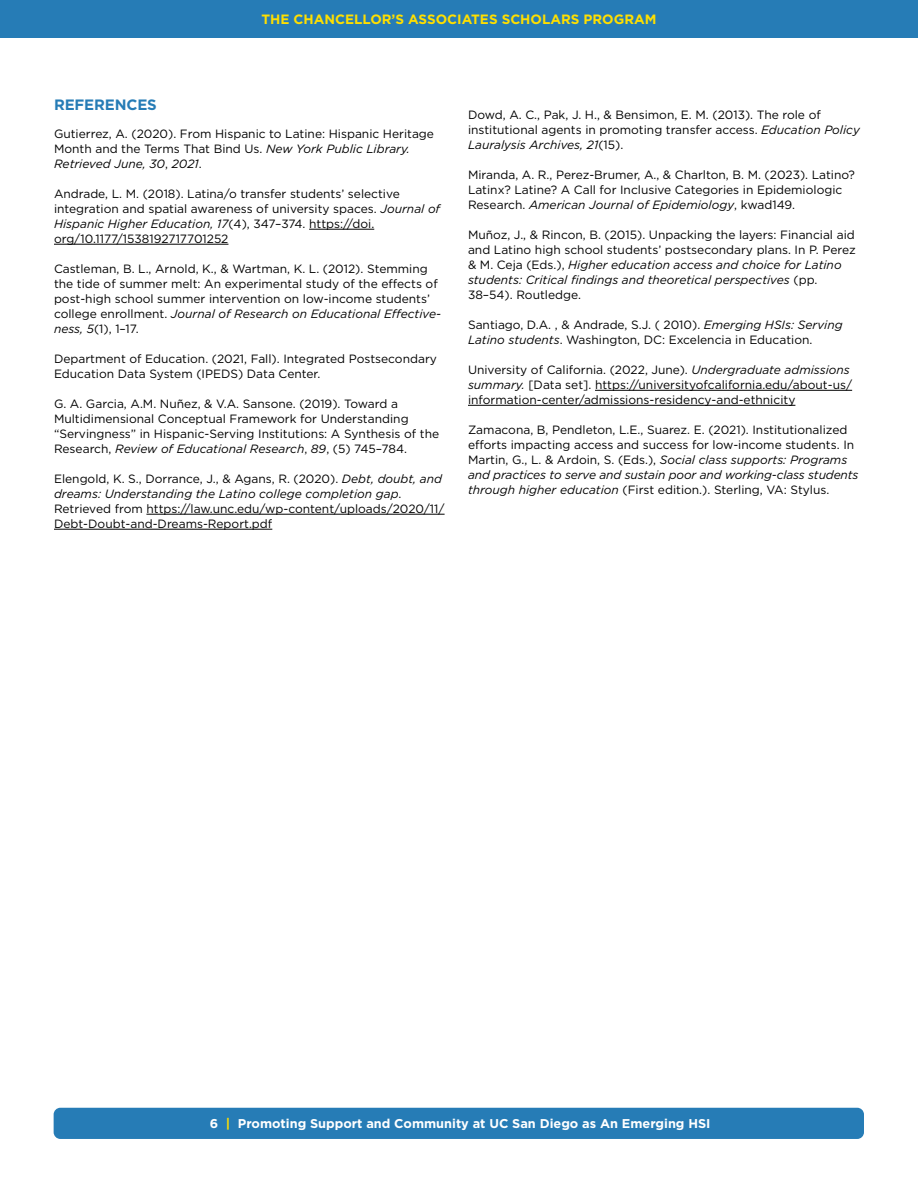
<style>
.page{position:relative;width:918px;height:1188px;background:#fff}
.page>*{position:absolute;margin:0;border:0;box-sizing:border-box;transform-origin:0 0}
.t1{font:700 15px "Gotham";letter-spacing:-.01em;color:#267cb6}
.t2{font:700 13.5px "Gotham";color:#ffdf00}
.t3{font:700 12.75px "Gotham";color:#fff}
.t4{font:12px/15px "Gotham";color:#000}
.s1{font-style:italic}
.s2{color:#ffdf00}
</style>
<div class="page">
<div style="left:54px;top:1108px;width:810px;height:31px;background:#267cb6;border-radius:7px"></div>
<div style="left:0;top:0;width:918px;height:38px;background:#267cb6"></div>
<hr style="left:309px;top:229px;width:65px;height:1px;background:#000">
<hr style="left:54px;top:244px;width:174px;height:1px;background:#000">
<hr style="left:146px;top:514px;width:299px;height:1px;background:#000">
<hr style="left:54px;top:529px;width:218px;height:1px;background:#000">
<hr style="left:595px;top:390px;width:257px;height:1px;background:#000">
<hr style="left:468px;top:405px;width:327px;height:1px;background:#000">
<p class="t2" style="left:262px;top:11px;width:396px">THE CHANCELLOR’S ASSOCIATES SCHOLARS PROGRAM</p>
<p class="t1" style="left:54px;top:94px;width:104px">REFERENCES</p>
<p class="t4" style="left:54px;top:126px;width:382px">Gutierrez, A. (2020). From Hispanic to Latine: Hispanic Heritage<br>Month and the Terms That Bind Us. <span class="s1">New York Public Library.<br>Retrieved June, 30</span>, <span class="s1">2021</span>.</p>
<p class="t4" style="left:54px;top:186px;width:388px">Andrade, L. M. (2018). Latina/o transfer students’ selective integration and spatial awareness of university spaces. <span class="s1">Journal of Hispanic Higher Education, 17</span>(4), 347–374. https://doi. org/10.1177/1538192717701252</p>
<p class="t4" style="left:54px;top:261px;width:389px">Castleman, B. L., Arnold, K., &amp; Wartman, K. L. (2012). Stemming the tide of summer melt: An experimental study of the effects of post-high school summer intervention on low-income students’ college enrollment. <span class="s1">Journal of Research on Educational Effective&shy;ness, 5</span>(1), 1–17.</p>
<p class="t4" style="left:54px;top:351px;width:384px">Department of Education. (2021, Fall). Integrated Postsecondary<br>Education Data System (IPEDS) Data Center.</p>
<p class="t4" style="left:54px;top:396px;width:387px">G. A. Garcia, A.M. Nuñez, &amp; V.A. Sansone. (2019). Toward a Multidimensional Conceptual Framework for Understanding “Servingness” in Hispanic-Serving Institutions: A Synthesis of the Research, <span class="s1">Review of Educational Research</span>, <span class="s1">89</span>, (5) 745–784.</p>
<p class="t4" style="left:54px;top:471px;width:392px">Elengold, K. S., Dorrance, J., &amp; Agans, R. (2020). <span class="s1">Debt, doubt, and dreams: Understanding the Latino college completion gap</span>.<br>Retrieved from https://law.unc.edu/wp-content/uploads/2020/11/ Debt-Doubt-and-Dreams-Report.pdf</p>
<p class="t4" style="left:468px;top:107px;width:393px">Dowd, A. C., Pak, J. H., &amp; Bensimon, E. M. (2013). The role of institutional agents in promoting transfer access. <span class="s1">Education Policy<br>Lauralysis Archives, 21</span>(15).</p>
<p class="t4" style="left:468px;top:167px;width:389px">Miranda, A. R., Perez-Brumer, A., &amp; Charlton, B. M. (2023). Latino?<br>Latinx? Latine? A Call for Inclusive Categories in Epidemiologic<br>Research. <span class="s1">American Journal of Epidemiology</span>, kwad149.</p>
<p class="t4" style="left:468px;top:227px;width:389px">Muñoz, J., &amp; Rincon, B. (2015). Unpacking the layers: Financial aid and Latino high school students’ postsecondary plans. In P. Perez &amp; M. Ceja (Eds.), <span class="s1">Higher education access and choice for Latino students: Critical findings and theoretical perspectives</span> (pp.<br>38–54). Routledge.</p>
<p class="t4" style="left:468px;top:317px;width:376px">Santiago, D.A. , &amp; Andrade, S.J. ( 2010). <span class="s1">Emerging HSIs: Serving<br>Latino students</span>. Washington, DC: Excelencia in Education.</p>
<p class="t4" style="left:468px;top:362px;width:386px">University of California. (2022, June). <span class="s1">Undergraduate admissions summary.</span> [Data set]. https://universityofcalifornia.edu/about-us/ information-center/admissions-residency-and-ethnicity</p>
<p class="t4" style="left:468px;top:422px;width:392px">Zamacona, B, Pendleton, L.E., Suarez. E. (2021). Institutionalized efforts impacting access and success for low-income students. In Martin, G., L. &amp; Ardoin, S. (Eds.), <span class="s1">Social class supports: Programs and practices to serve and sustain poor and working-class students through higher education</span> (First edition.). Sterling, VA: Stylus.</p>
<p class="t3" style="left:210px;top:1115px;width:502px">6 <span class="s2">|</span> Promoting Support and Community at UC San Diego as An Emerging HSI</p>
</div>
